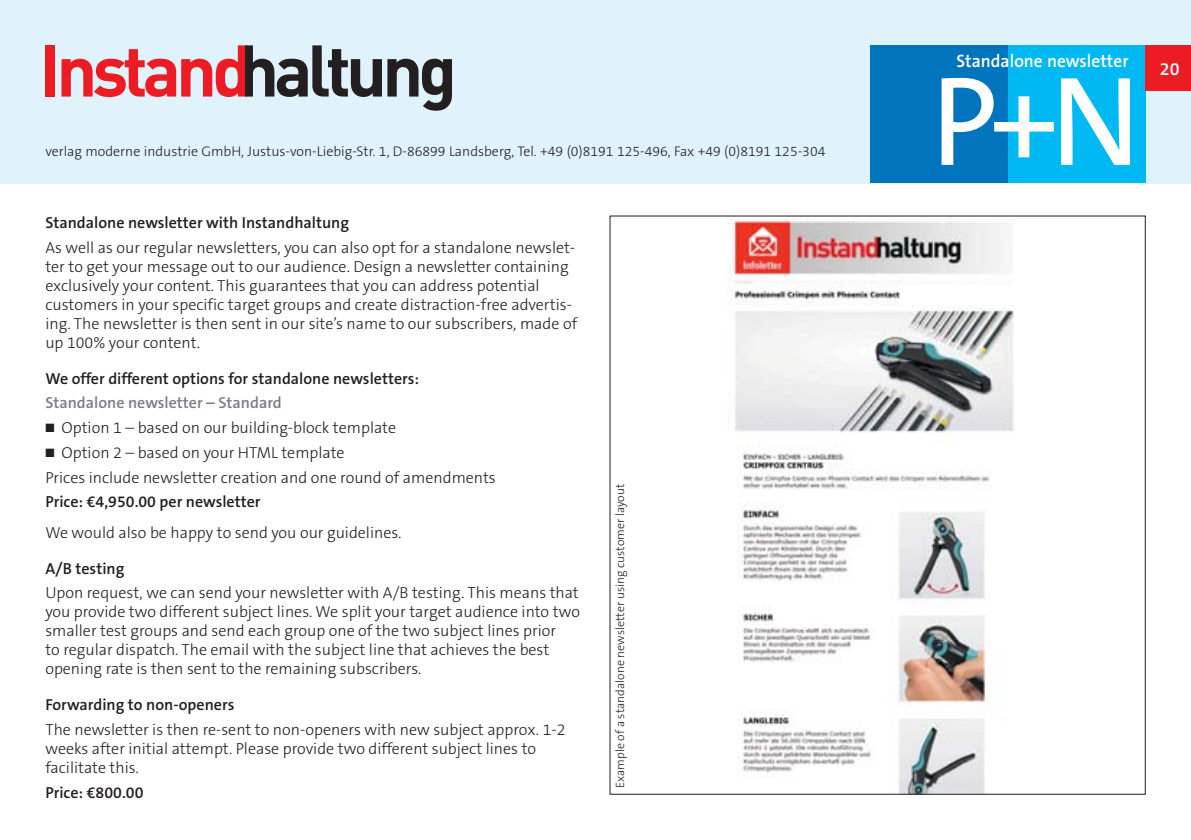
<style>
.page{position:relative;width:1191px;height:840px;background:#fff}
.page>*{position:absolute;margin:0;border:0;box-sizing:border-box;transform-origin:0 0}
.t1{font:128px "The Sans Os F";color:#fff}
.t2{font:600 18px "The Sans Os F";color:#fff}
.t3{font:300 16px/19px "The Sans Os F";color:#231f20}
.t4{font:600 16px "The Sans Os F";color:#231f20}
.t5{font:600 16px "The Sans Os F";color:#7c7c8b}
.t6{font:300 14px "The Sans Os F";color:#231f20}
.t7{font:300 12px "The Sans Os F";color:#231f20}
</style>
<div class="page">
<div style="left:0;top:0;width:1191px;height:183px;background:#e0f3fd"></div>
<div style="left:1008px;top:45px;width:137px;height:138px;background:#00b9f2"></div>
<div style="left:870px;top:45px;width:138px;height:138px;background:#0074bc"></div>
<div style="left:1145px;top:45px;width:46px;height:46px;background:#ed1c24"></div>
<div style="left:45px;top:45px;width:10px;height:51px;background:#ed1c24"></div>
<svg style="left:62px;top:45px;width:390px;height:66px"></svg>
<img style="left:727px;top:219px;width:287px;height:573px">
<p class="t6" style="left:45px;top:144px;width:781px">verlag moderne industrie GmbH, Justus-von-Liebig-Str. 1, D-86899 Landsberg, Tel. +49 (0)8191 125-496, Fax +49 (0)8191 125-304</p>
<p class="t4" style="left:45px;top:214px;width:305px">Standalone newsletter with Instandhaltung</p>
<p class="t3" style="left:45px;top:238px;width:533px">As well as our regular newsletters, you can also opt for a standalone newslet&shy;ter to get your message out to our audience. Design a newsletter containing exclusively your content. This guarantees that you can address potential customers in your specific target groups and create distraction-free advertis&shy;ing. The newsletter is then sent in our site’s name to our subscribers, made of up 100% your content.</p>
<p class="t4" style="left:45px;top:370px;width:375px">We offer different options for standalone newsletters:</p>
<p class="t5" style="left:45px;top:395px;width:238px">Standalone newsletter – Standard</p>
<p class="t3" style="left:45px;top:418px;width:352px">■ Option 1 – based on our building-block template</p>
<p class="t3" style="left:45px;top:440px;width:452px;line-height:24.6px">■ Option 2 – based on your HTML template<br>Prices include newsletter creation and one round of amendments</p>
<p class="t4" style="left:45px;top:493px;width:217px">Price: €4,950.00 per newsletter</p>
<p class="t3" style="left:45px;top:523px;width:358px">We would also be happy to send you our guidelines.</p>
<p class="t4" style="left:45px;top:560px;width:81px">A/B testing</p>
<p class="t3" style="left:45px;top:583px;width:536px">Upon request, we can send your newsletter with A/B testing. This means that you provide two different subject lines. We split your target audience into two smaller test groups and send each group one of the two subject lines prior<br>to regular dispatch. The email with the subject line that achieves the best opening rate is then sent to the remaining subscribers.</p>
<p class="t4" style="left:45px;top:696px;width:190px">Forwarding to non-openers</p>
<p class="t3" style="left:45px;top:720px;width:521px">The newsletter is then re-sent to non-openers with new subject approx. 1-2 weeks after initial attempt. Please provide two different subject lines to facilitate this.</p>
<p class="t4" style="left:45px;top:784px;width:100px">Price: €800.00</p>
<p class="t7" style="left:614px;top:787px;width:305px;rotate:-90deg">Example of a standalone newsletter using customer layout</p>
<p class="t2" style="left:956px;top:52px;width:174px">Standalone newsletter</p>
<h1 class="t1" style="left:930px;top:58px;width:212px">P+N</h1>
<p class="t2" style="left:1159px;top:60px;width:21px">20</p>
</div>
